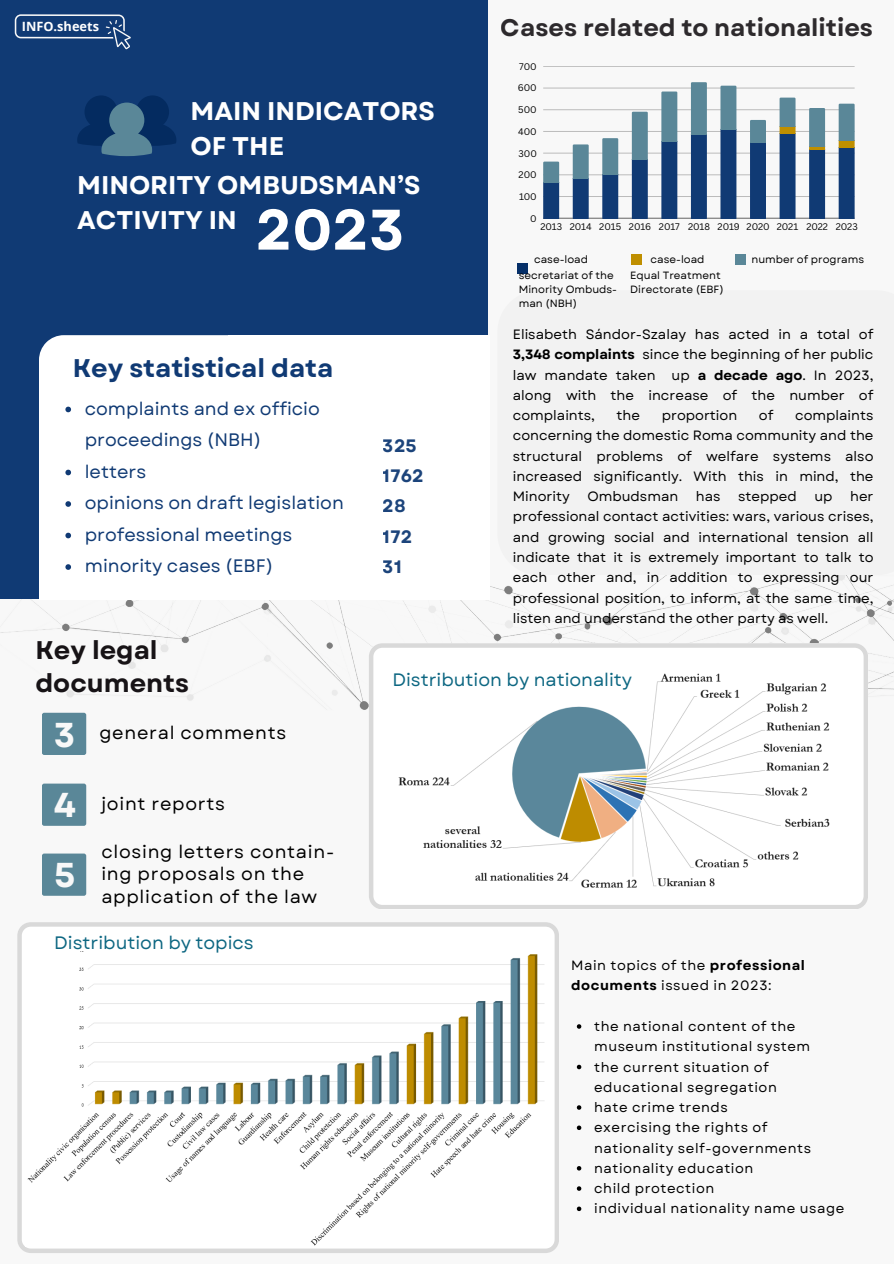
<style>
.page{position:relative;width:894px;height:1264px;background:#fff}
.page>*{position:absolute;margin:0;border:0;box-sizing:border-box;transform-origin:0 0}
.t1{font:700 57px "Garet";color:#fff}
.t2{font:700 34.5px "Garet";color:#f8f8f8}
.t3{font:700 25.5px/34.8px "Garet";color:#fff}
.t4{font:700 25.5px "Garet";color:#103a74}
.t5{font:700 25.5px/32.7px "Garet";color:#171316}
.t6{font:700 24px "Garet";color:#171316}
.t7{font:18px/31.5px "Garet";color:#103a74}
.t8{font:18px/22.5px "Garet";letter-spacing:.04em;color:#000}
.t9{font:18px "Garet";color:#0d6782}
.t10{font:700 18px/30.3px "Garet";color:#103a74}
.t11{font:13.5px/20.2px "Garet";letter-spacing:.04em;color:#000}
.t12{font:13.5px "Garet";color:#000}
.t13{font:700 12.75px "Open Sans";color:#fff}
.t14{font:10.5px/14px "Garet";color:#000}
.t15{font:9.3px "Canva Sans";color:#000}
.s1{font-weight:700}
</style>
<div class="page">
<div style="left:0;top:0;width:893px;height:1263px;background:#f8f8f8"></div>
<img style="left:0;top:291px;width:893px;height:419px">
<svg style="left:497px;top:291px;width:396px;height:284px"></svg>
<div style="left:0;top:0;width:487px;height:598px;background:#103a74"></div>
<svg style="left:77px;top:95px;width:99px;height:61px"></svg>
<div style="left:69px;top:349px;width:420px;height:250px;background:#fff"></div>
<hr style="left:543px;top:218px;width:311px;height:1px;background:#000;opacity:.6">
<hr style="left:543px;top:196px;width:311px;height:1px;background:#000;opacity:.25">
<hr style="left:543px;top:174px;width:311px;height:1px;background:#000;opacity:.25">
<hr style="left:543px;top:153px;width:311px;height:1px;background:#000;opacity:.25">
<hr style="left:543px;top:131px;width:311px;height:1px;background:#bdbdbd">
<hr style="left:543px;top:109px;width:311px;height:1px;background:#c9c9c9">
<hr style="left:543px;top:88px;width:311px;height:1px;background:#d5d5d5">
<hr style="left:543px;top:66px;width:311px;height:1px;background:#c2c2c2">
<svg style="left:543px;top:162px;width:16px;height:56px"></svg>
<svg style="left:572px;top:144px;width:16px;height:74px"></svg>
<svg style="left:602px;top:138px;width:16px;height:80px"></svg>
<svg style="left:631px;top:112px;width:16px;height:106px;background:#3b648a"></svg>
<svg style="left:661px;top:91px;width:16px;height:127px;background:#335d85"></svg>
<svg style="left:690px;top:82px;width:16px;height:136px;background:#386188"></svg>
<svg style="left:720px;top:86px;width:16px;height:132px;background:#2e5883"></svg>
<svg style="left:749px;top:120px;width:16px;height:98px;background:#2f5684"></svg>
<svg style="left:779px;top:98px;width:16px;height:120px;background:#33577a"></svg>
<svg style="left:808px;top:108px;width:16px;height:110px;background:#3c6285"></svg>
<svg style="left:838px;top:104px;width:16px;height:114px;background:#3a5e7d"></svg>
<svg style="left:39px;top:335px;width:189px;height:167px"></svg>
<div style="left:39px;top:502px;width:192px;height:97px;background:#fff"></div>
<div style="left:228px;top:335px;width:261px;height:98px;background:#fff"></div>
<div style="left:42px;top:783px;width:44px;height:42px;background:#5a8798;border-radius:2px"></div>
<div style="left:42px;top:712px;width:44px;height:43px;background:#5a8798;border-radius:2px"></div>
<div style="left:42px;top:853px;width:44px;height:42px;background:#5a8798;border-radius:2px"></div>
<svg style="left:369px;top:643px;width:498px;height:265px"></svg>
<div style="left:517px;top:263px;width:11px;height:11px;background:#052f68"></div>
<div style="left:631px;top:254px;width:10px;height:10px;background:#bf8f00"></div>
<div style="left:735px;top:255px;width:10px;height:10px;background:#5a8798"></div>
<svg style="left:17px;top:922px;width:541px;height:330px"></svg>
<svg style="left:15px;top:14px;width:115px;height:35px"></svg>
<img style="left:381px;top:665px;width:456px;height:234px">
<img style="left:26px;top:951px;width:524px;height:295px">
<svg style="left:576px;top:1024px;width:5px;height:4px"></svg>
<svg style="left:576px;top:1064px;width:5px;height:5px"></svg>
<svg style="left:576px;top:1105px;width:5px;height:4px"></svg>
<svg style="left:576px;top:1125px;width:5px;height:4px"></svg>
<svg style="left:576px;top:1166px;width:5px;height:4px"></svg>
<svg style="left:576px;top:1186px;width:5px;height:4px"></svg>
<svg style="left:576px;top:1206px;width:5px;height:4px"></svg>
<svg style="left:65px;top:406px;width:6px;height:6px"></svg>
<svg style="left:65px;top:469px;width:6px;height:6px"></svg>
<svg style="left:65px;top:501px;width:6px;height:6px"></svg>
<svg style="left:65px;top:532px;width:6px;height:6px"></svg>
<svg style="left:65px;top:564px;width:6px;height:6px"></svg>
<h1 class="t13" style="left:22px;top:17px;width:79px">INFO.sheets</h1>
<p class="t3" style="left:190px;top:94px;width:246px">MAIN INDICATORS<br>OF THE</p>
<p class="t3" style="left:77px;top:168px;width:345px">MINORITY OMBUDSMAN’S<br>ACTIVITY IN</p>
<h5 class="t1" style="left:255px;top:189px;width:150px">2023</h5>
<p class="t4" style="left:73px;top:350px;width:262px">Key statistical data</p>
<p class="t7" style="left:85px;top:392px;width:236px">complaints and ex officio proceedings (NBH)</p>
<h5 class="t7" style="left:85px;top:455px;width:63px">letters</h5>
<p class="t7" style="left:85px;top:487px;width:260px">opinions on draft legislation</p>
<h5 class="t7" style="left:85px;top:518px;width:209px">professional meetings</h5>
<h5 class="t7" style="left:85px;top:550px;width:190px">minority cases (EBF)</h5>
<h3 class="t10" style="left:383px;top:430px;width:42px">325<br>1762<br>28<br>172<br>31</h3>
<h3 class="t6" style="left:500px;top:10px;width:373px">Cases related to nationalities</h3>
<p class="t15" style="left:519px;top:60px;width:19px">700</p>
<p class="t15" style="left:517px;top:81px;width:21px">600</p>
<p class="t15" style="left:518px;top:103px;width:20px">500</p>
<p class="t15" style="left:518px;top:125px;width:20px">400</p>
<p class="t15" style="left:518px;top:147px;width:20px">300</p>
<p class="t15" style="left:518px;top:168px;width:20px">200</p>
<p class="t15" style="left:519px;top:190px;width:19px">100</p>
<p class="t15" style="left:530px;top:212px;width:8px">0</p>
<p class="t15" style="left:540px;top:220px;width:319px">2013 2014 2015 2016 2017 2018 2019 2020 2021 2022 2023</p>
<h2 class="t14" style="left:534px;top:253px;width:55px">case-load</h2>
<h2 class="t14" style="left:650px;top:253px;width:55px">case-load</h2>
<h2 class="t14" style="left:751px;top:253px;width:114px">number of programs</h2>
<p class="t14" style="left:518px;top:268px;width:100px">secretariat of the<br>Minority Ombuds&shy;man (NBH)</p>
<p class="t14" style="left:630px;top:268px;width:95px">Equal Treatment<br>Directorate (EBF)</p>
<h3 class="t11" style="left:512px;top:324px;width:362px;text-align:justify">Elisabeth Sándor-Szalay has acted in a total of <span class="s1">3,348 complaints</span> since the beginning of her public law mandate taken up <span class="s1">a decade ago</span>. In 2023, along with the increase of the number of complaints,</h3>
<h3 class="t11" style="left:616px;top:405px;width:25px">the</h3>
<h3 class="t12" style="left:661px;top:406px;width:77px">proportion</h3>
<h3 class="t11" style="left:758px;top:405px;width:16px">of</h3>
<h3 class="t11" style="left:512px;top:405px;width:362px;text-align:justify;text-indent:282px">complaints concerning the domestic Roma community and the structural problems of welfare systems also increased significantly. With this in mind, the Minority</h3>
<h3 class="t11" style="left:512px;top:486px;width:362px;text-align:justify;text-indent:337px">her professional contact activities: wars, various crises, and growing social and international tension all indicate that it is extremely important to talk to each other and, in addition to expressing our professional position, to inform, at the same time, listen and understand the other party as well.</h3>
<h3 class="t12" style="left:587px;top:487px;width:92px">Ombudsman</h3>
<h3 class="t11" style="left:695px;top:486px;width:26px">has</h3>
<h3 class="t12" style="left:738px;top:487px;width:60px">stepped</h3>
<h3 class="t11" style="left:814px;top:486px;width:20px">up</h3>
<p class="t5" style="left:35px;top:634px;width:155px">Key legal documents</p>
<p class="t2" style="left:54px;top:710px;width:23px">3</p>
<h6 class="t2" style="left:54px;top:780px;width:24px">4</h6>
<h2 class="t2" style="left:54px;top:850px;width:23px">5</h2>
<h4 class="t8" style="left:99px;top:721px;width:188px">general comments</h4>
<p class="t8" style="left:101px;top:792px;width:125px">joint reports</p>
<h3 class="t8" style="left:101px;top:840px;width:234px">closing letters contain&shy;ing proposals on the application of the law</h3>
<h5 class="t9" style="left:54px;top:929px;width:201px">Distribution by topics</h5>
<p class="t9" style="left:392px;top:667px;width:241px">Distribution by nationality</p>
<p class="t11" style="left:571px;top:955px;width:235px">Main topics of the <span class="s1">professional documents</span> issued in 2023:</p>
<p class="t11" style="left:594px;top:1016px;width:217px">the national content of the museum institutional system</p>
<p class="t11" style="left:594px;top:1056px;width:184px">the current situation of educational segregation</p>
<p class="t11" style="left:594px;top:1097px;width:135px">hate crime trends</p>
<p class="t11" style="left:594px;top:1117px;width:218px">exercising the rights of nationality self-governments</p>
<h3 class="t11" style="left:594px;top:1157px;width:161px">nationality education</h3>
<p class="t11" style="left:594px;top:1178px;width:122px">child protection</p>
<p class="t11" style="left:594px;top:1198px;width:251px">individual nationality name usage</p>
</div>
